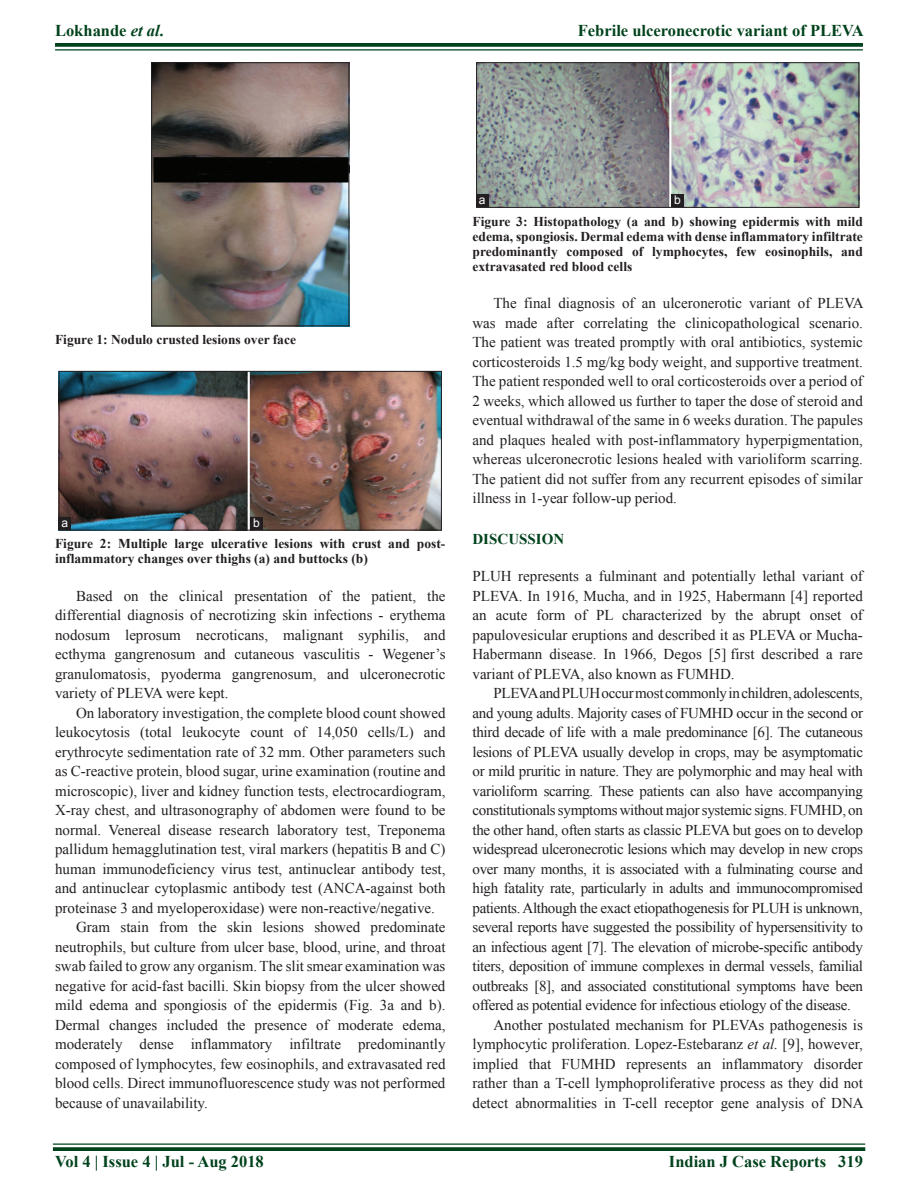
<style>
.page{position:relative;width:918px;height:1188px;background:#fff}
.page>*{position:absolute;margin:0;border:0;box-sizing:border-box;transform-origin:0 0}
.RF{font:700 16.5px "Times New Roman";color:#00421c}
.TX{font:15px/19.5px "Times New Roman";color:#231f20;text-align:justify}
.TXFL{font:15px/19.5px "Times New Roman";color:#231f20;text-align:justify}
.t1{font:700 15px "Times New Roman";color:#00421c}
.FGC{font:700 13.5px/15px "Times New Roman";color:#231f20}
.LABEL{font:12px "Arial";color:#fff}
.s1{font-style:italic}
</style>
<div class="page">
<svg style="left:55px;top:43px;width:808px;height:4px;background:#0f4d29"></svg>
<hr style="left:55px;top:49px;width:808px;height:2px;background:#00421c">
<hr style="left:53px;top:1143px;width:812px;height:2px;background:#00421c">
<svg style="left:53px;top:1147px;width:812px;height:4px;background:#0f4d29"></svg>
<img style="left:153px;top:65px;width:194px;height:259px">
<div style="left:151px;top:63px;width:198px;height:263px;border:1px solid #231f20"></div>
<img style="left:61px;top:373px;width:379px;height:155px">
<div style="left:59px;top:371px;width:383px;height:159px;border:1px solid #231f20"></div>
<div style="left:58px;top:518px;width:13px;height:12px;background:#231f20"></div>
<div style="left:250px;top:517px;width:13px;height:13px;background:#231f20"></div>
<img style="left:478px;top:65px;width:379px;height:141px">
<div style="left:476px;top:63px;width:383px;height:145px;border:1px solid #231f20"></div>
<div style="left:476px;top:194px;width:13px;height:13px;background:#231f20"></div>
<div style="left:671px;top:194px;width:13px;height:13px;background:#231f20"></div>
<p class="RF" style="left:55px;top:19px;width:110px">Lokhande <span class="s1">et al</span>.</p>
<p class="RF" style="left:578px;top:19px;width:287px">Febrile ulceronecrotic variant of PLEVA</p>
<p class="LABEL" style="left:479px;top:192px;width:8px">a</p>
<p class="LABEL" style="left:674px;top:192px;width:8px">b</p>
<p class="FGC" style="left:55px;top:332px;width:242px">Figure 1: Nodulo crusted lesions over face</p>
<p class="LABEL" style="left:62px;top:515px;width:8px">a</p>
<p class="LABEL" style="left:253px;top:515px;width:8px">b</p>
<p class="FGC" style="left:55px;top:536px;width:392px">Figure 2: Multiple large ulcerative lesions with crust and post&shy;inflammatory changes over thighs (a) and buttocks (b)</p>
<p class="TX" style="left:55px;top:586px;width:392px;text-indent:21px">Based on the clinical presentation of the patient, the differential diagnosis of necrotizing skin infections - erythema nodosum leprosum necroticans, malignant syphilis, and ecthyma gangrenosum and cutaneous vasculitis - Wegener’s granulomatosis, pyoderma gangrenosum, and ulceronecrotic variety of PLEVA were kept.</p>
<p class="TX" style="left:55px;top:703px;width:392px;text-indent:21px">On laboratory investigation, the complete blood count showed leukocytosis (total leukocyte count of 14,050 cells/L) and erythrocyte sedimentation rate of 32 mm. Other parameters such as C-reactive protein, blood sugar, urine examination (routine and microscopic), liver and kidney function tests, electrocardiogram, X-ray chest, and ultrasonography of abdomen were found to be normal. Venereal disease research laboratory test, Treponema pallidum hemagglutination test, viral markers (hepatitis B and C) human immunodeficiency virus test, antinuclear antibody test, and antinuclear cytoplasmic antibody test (ANCA-against both proteinase 3 and myeloperoxidase) were non-reactive/negative.</p>
<p class="TX" style="left:55px;top:917px;width:392px;text-indent:21px">Gram stain from the skin lesions showed predominate neutrophils, but culture from ulcer base, blood, urine, and throat swab failed to grow any organism. The slit smear examination was negative for acid-fast bacilli. Skin biopsy from the ulcer showed mild edema and spongiosis of the epidermis (Fig. 3a and b).<br>Dermal changes included the presence of moderate edema, moderately dense inflammatory infiltrate predominantly composed of lymphocytes, few eosinophils, and extravasated red blood cells. Direct immunofluorescence study was not performed because of unavailability.</p>
<p class="FGC" style="left:472px;top:213px;width:392px;text-align:justify">Figure 3: Histopathology (a and b) showing epidermis with mild edema, spongiosis. Dermal edema with dense inflammatory infiltrate predominantly composed of lymphocytes, few eosinophils, and extravasated red blood cells</p>
<p class="TX" style="left:472px;top:293px;width:393px;text-indent:21px">The final diagnosis of an ulceronerotic variant of PLEVA was made after correlating the clinicopathological scenario.<br>The patient was treated promptly with oral antibiotics, systemic corticosteroids 1.5 mg/kg body weight, and supportive treatment.<br>The patient responded well to oral corticosteroids over a period of 2 weeks, which allowed us further to taper the dose of steroid and eventual withdrawal of the same in 6 weeks duration. The papules and plaques healed with post-inflammatory hyperpigmentation, whereas ulceronecrotic lesions healed with varioliform scarring.<br>The patient did not suffer from any recurrent episodes of similar illness in 1-year follow-up period.</p>
<h1 class="t1" style="left:472px;top:528px;width:93px">DISCUSSION</h1>
<p class="TXFL" style="left:472px;top:566px;width:392px">PLUH represents a fulminant and potentially lethal variant of PLEVA. In 1916, Mucha, and in 1925, Habermann [4] reported an acute form of PL characterized by the abrupt onset of papulovesicular eruptions and described it as PLEVA or Mucha-Habermann disease. In 1966, Degos [5] first described a rare variant of PLEVA, also known as FUMHD.</p>
<p class="TX" style="left:472px;top:683px;width:392px;text-indent:21px">PLEVA and PLUH occur most commonly in children, adolescents, and young adults. Majority cases of FUMHD occur in the second or third decade of life with a male predominance [6]. The cutaneous lesions of PLEVA usually develop in crops, may be asymptomatic or mild pruritic in nature. They are polymorphic and may heal with varioliform scarring. These patients can also have accompanying constitutionals symptoms without major systemic signs. FUMHD, on the other hand, often starts as classic PLEVA but goes on to develop widespread ulceronecrotic lesions which may develop in new crops over many months, it is associated with a fulminating course and high fatality rate, particularly in adults and immunocompromised patients. Although the exact etiopathogenesis for PLUH is unknown, several reports have suggested the possibility of hypersensitivity to an infectious agent [7]. The elevation of microbe-specific antibody titers, deposition of immune complexes in dermal vessels, familial outbreaks [8], and associated constitutional symptoms have been offered as potential evidence for infectious etiology of the disease.</p>
<p class="TX" style="left:472px;top:1015px;width:393px;text-indent:21px">Another postulated mechanism for PLEVAs pathogenesis is lymphocytic proliferation. Lopez-Estebaranz <span class="s1">et al.</span> [9], however, implied that FUMHD represents an inflammatory disorder rather than a T-cell lymphoproliferative process as they did not detect abnormalities in T-cell receptor gene analysis of DNA</p>
<p class="RF" style="left:55px;top:1150px;width:210px">Vol 4 | Issue 4 | Jul - Aug 2018</p>
<p class="RF" style="left:669px;top:1150px;width:195px">Indian J Case Reports 319</p>
</div>
